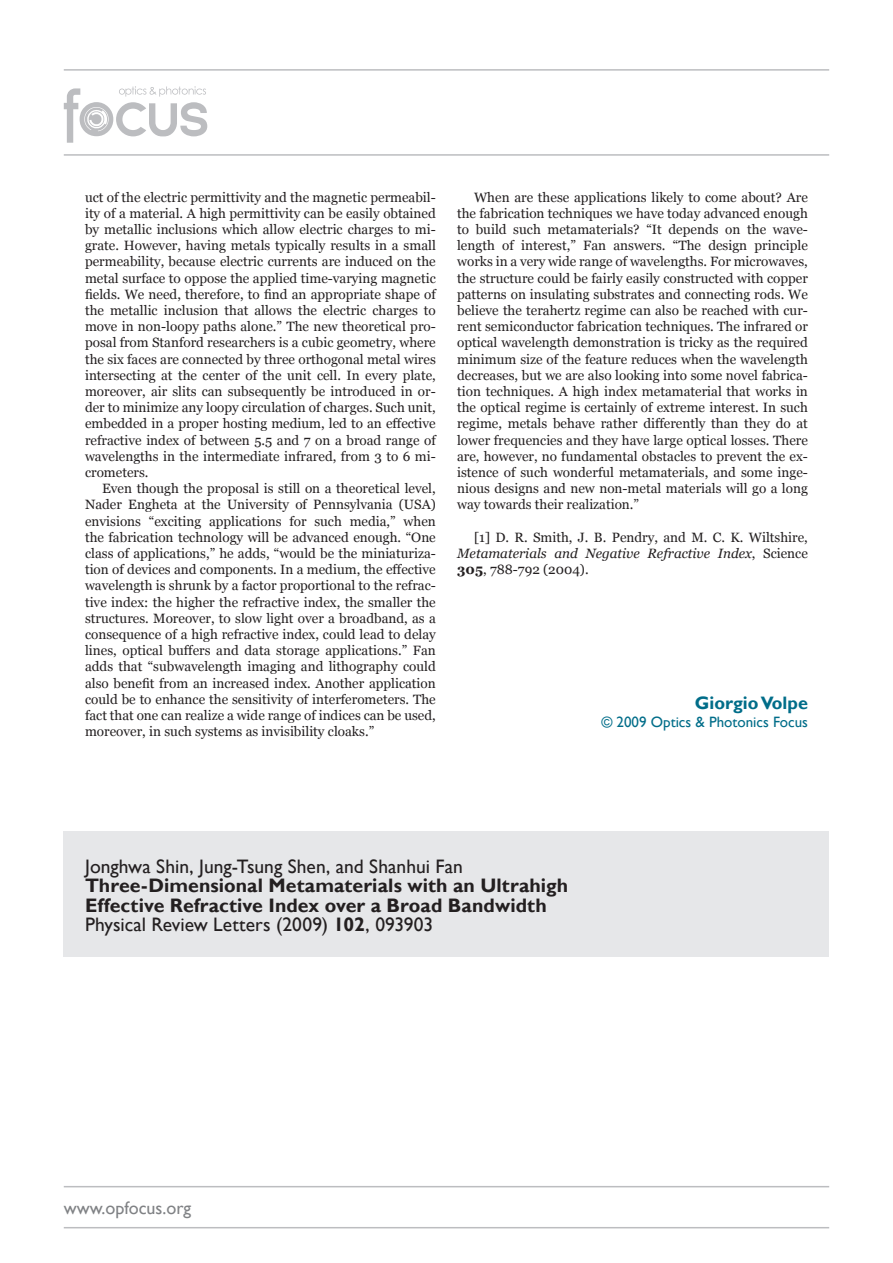
<style>
.page{position:relative;width:893px;height:1263px;background:#fff}
.page>*{position:absolute;margin:0;border:0;box-sizing:border-box;transform-origin:0 0}
.t1{font:700 19.5px "Gill Sans";letter-spacing:.005em;color:#231f20}
.t2{font:19.5px "Gill Sans";color:#231f20}
.t3{font:18px "Gill Sans";color:#808285}
.t4{font:700 18px "Gill Sans";color:#006d89}
.t5{font:15px "Gill Sans";color:#006d89}
.t6{font:13.5px/16.2px "Georgia";color:#231f20;text-align:justify}
.s1{font-style:italic}
.s2{font-weight:700}
</style>
<div class="page">
<svg style="left:64px;top:86px;width:143px;height:57px"></svg>
<hr style="left:64px;top:154px;width:765px;height:2px;background:#bcbdc0">
<hr style="left:64px;top:1227px;width:765px;height:1px;background:#bcbdc0">
<hr style="left:64px;top:69px;width:765px;height:2px;background:#bcbdc0">
<hr style="left:64px;top:1186px;width:765px;height:1px;background:#bcbdc0">
<div style="left:64px;top:831px;width:765px;height:126px;background:#e6e7e9"></div>
<p class="t6" style="left:85px;top:189px;width:352px">uct of the electric permittivity and the magnetic permeabil&shy;ity of a material. A high permittivity can be easily obtained by metallic inclusions which allow electric charges to mi&shy;grate. However, having metals typically results in a small permeability, because electric currents are induced on the metal surface to oppose the applied time-varying magnetic fields. We need, therefore, to find an appropriate shape of the metallic inclusion that allows the electric charges to move in non-loopy paths alone.” The new theoretical pro&shy;posal from Stanford researchers is a cubic geometry, where the six faces are connected by three orthogonal metal wires intersecting at the center of the unit cell. In every plate, moreover, air slits can subsequently be introduced in or&shy;der to minimize any loopy circulation of charges. Such unit, embedded in a proper hosting medium, led to an effective refractive index of between 5.5 and 7 on a broad range of wavelengths in the intermediate infrared, from 3 to 6 mi&shy;crometers.</p>
<p class="t6" style="left:85px;top:481px;width:352px;text-indent:17px">Even though the proposal is still on a theoretical level, Nader Engheta at the University of Pennsylvania (USA) envisions “exciting applications for such media,” when the fabrication technology will be advanced enough. “One class of applications,” he adds, “would be the miniaturiza&shy;tion of devices and components. In a medium, the effective wavelength is shrunk by a factor proportional to the refrac&shy;tive index: the higher the refractive index, the smaller the structures. Moreover, to slow light over a broadband, as a consequence of a high refractive index, could lead to delay lines, optical buffers and data storage applications.” Fan adds that “subwavelength imaging and lithography could also benefit from an increased index. Another application could be to enhance the sensitivity of interferometers. The fact that one can realize a wide range of indices can be used, moreover, in such systems as invisibility cloaks.”</p>
<p class="t6" style="left:457px;top:189px;width:352px;text-indent:17px">When are these applications likely to come about? Are the fabrication techniques we have today advanced enough to build such metamaterials? “It depends on the wave&shy;length of interest,” Fan answers. “The design principle works in a very wide range of wavelengths. For microwaves, the structure could be fairly easily constructed with copper patterns on insulating substrates and connecting rods. We believe the terahertz regime can also be reached with cur&shy;rent semiconductor fabrication techniques. The infrared or optical wavelength demonstration is tricky as the required minimum size of the feature reduces when the wavelength decreases, but we are also looking into some novel fabrica&shy;tion techniques. A high index metamaterial that works in the optical regime is certainly of extreme interest. In such regime, metals behave rather differently than they do at lower frequencies and they have large optical losses. There are, however, no fundamental obstacles to prevent the ex&shy;istence of such wonderful metamaterials, and some inge&shy;nious designs and new non-metal materials will go a long way towards their realization.”</p>
<p class="t6" style="left:457px;top:529px;width:352px;text-indent:17px">[1] D. R. Smith, J. B. Pendry, and M. C. K. Wiltshire, <span class="s1">Metamaterials and Negative Refractive Index</span>, Science <span class="s2">305</span>, 788-792 (2004).</p>
<p class="t4" style="left:695px;top:692px;width:115px">Giorgio Volpe</p>
<p class="t5" style="left:601px;top:713px;width:208px">© 2009 Optics &amp; Photonics Focus</p>
<p class="t2" style="left:85px;top:855px;width:379px">Jonghwa Shin, Jung-Tsung Shen, and Shanhui Fan</p>
<p class="t1" style="left:85px;top:874px;width:484px">Three-Dimensional Metamaterials with an Ultrahigh</p>
<p class="t1" style="left:85px;top:894px;width:463px">Effective Refractive Index over a Broad Bandwidth</p>
<p class="t2" style="left:85px;top:913px;width:350px">Physical Review Letters (2009) <span class="s2">102</span>, 093903</p>
<p class="t3" style="left:64px;top:1197px;width:129px">www.opfocus.org</p>
</div>
